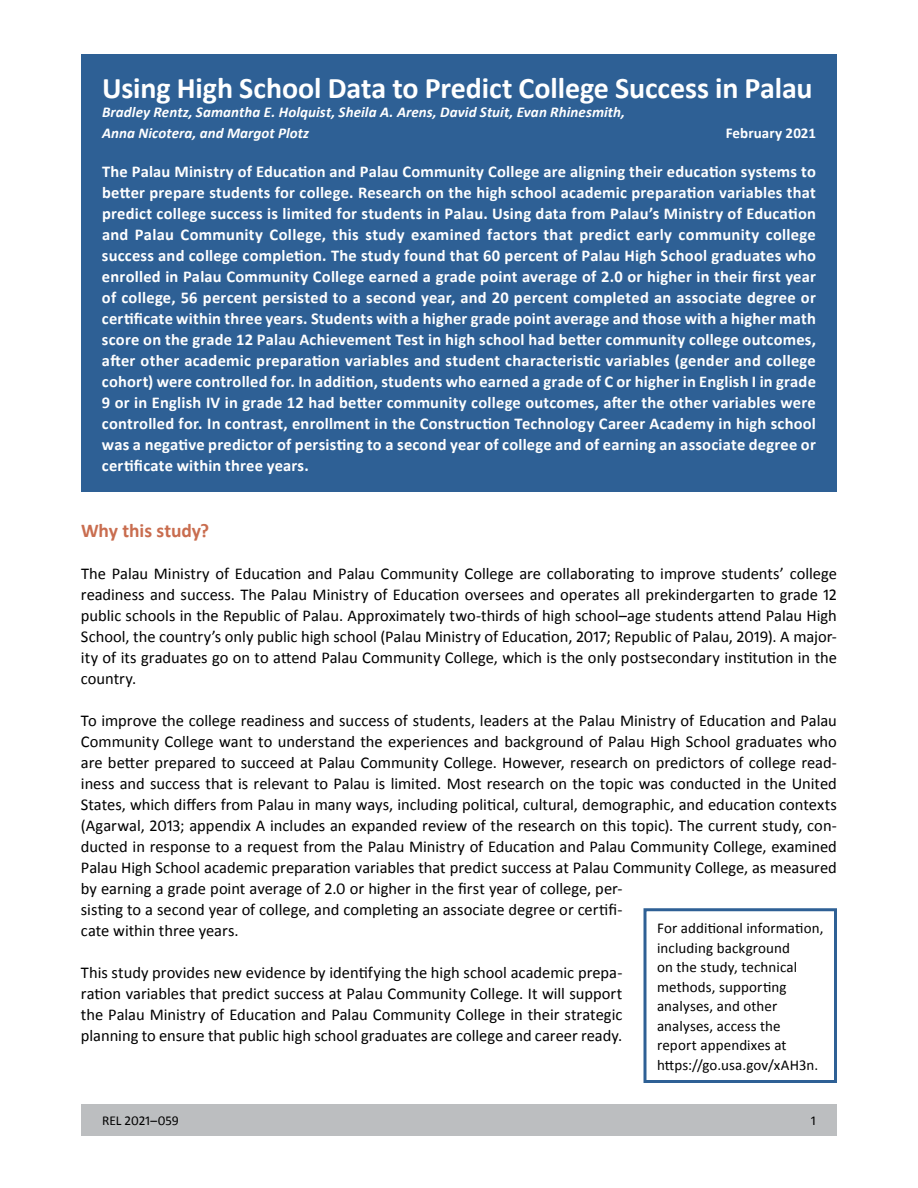
<style>
.page{position:relative;width:918px;height:1188px;background:#fff}
.page>*{position:absolute;margin:0;border:0;box-sizing:border-box;transform-origin:0 0}
.t1{font:700 30px "Calibri";letter-spacing:-.005em;color:#fff}
.t2{font:700 19.5px "Calibri";color:#c96d4f}
.t3{font:16.5px/21px "Calibri";color:#000;text-align:justify}
.t4{font:700 16.5px/21px "Calibri";letter-spacing:.01em;color:#fff;text-align:justify}
.t5{font:15px/19.5px "Calibri";letter-spacing:.01em;color:#000}
.t6{font:italic 700 15px/21px "Calibri";letter-spacing:.005em;color:#fff}
.t7{font:700 15px "Calibri";letter-spacing:.005em;color:#fff}
.t8{font:13.5px "Calibri";letter-spacing:-.005em;color:#000}
</style>
<div class="page">
<div style="left:81px;top:1104px;width:756px;height:32px;background:#bcbec0"></div>
<div style="left:644px;top:908px;width:193px;height:175px;border:3px solid #2e6095"></div>
<div style="left:81px;top:54px;width:756px;height:438px;background:#2e6095"></div>
<p class="t1" style="left:102px;top:68px;width:712px">Using High School Data to Predict College Success in Palau</p>
<p class="t6" style="left:102px;top:102px;width:525px">Bradley Rentz, Samantha E. Holquist, Sheila A. Arens, David Stuit, Evan Rhinesmith,<br>Anna Nicotera, and Margot Plotz</p>
<p class="t7" style="left:726px;top:123px;width:92px">February 2021</p>
<p class="t4" style="left:102px;top:161px;width:716px">The Palau Ministry of Education and Palau Community College are aligning their education systems to better prepare students for college. Research on the high school academic preparation variables that predict college success is limited for students in Palau. Using data from Palau’s Ministry of Education and Palau Community College, this study examined factors that predict early community college success and college completion. The study found that 60 percent of Palau High School graduates who enrolled in Palau Community College earned a grade point average of 2.0 or higher in their first year of college, 56 percent persisted to a second year, and 20 percent completed an associate degree or certificate within three years. Students with a higher grade point average and those with a higher math score on the grade 12 Palau Achievement Test in high school had better community college outcomes, after other academic preparation variables and student characteristic variables (gender and college cohort) were controlled for. In addition, students who earned a grade of C or higher in English I in grade 9 or in English IV in grade 12 had better community college outcomes, after the other variables were controlled for. In contrast, enrollment in the Construction Technology Career Academy in high school was a negative predictor of persisting to a second year of college and of earning an associate degree or certificate within three years.</p>
<h2 class="t2" style="left:81px;top:518px;width:130px">Why this study?</h2>
<p class="t3" style="left:81px;top:563px;width:758px">The Palau Ministry of Education and Palau Community College are collaborating to improve students’ college readiness and success. The Palau Ministry of Education oversees and operates all prekindergarten to grade 12 public schools in the Republic of Palau. Approximately two-thirds of high school–age students attend Palau High School, the country’s only public high school (Palau Ministry of Education, 2017; Republic of Palau, 2019). A major&shy;ity of its graduates go on to attend Palau Community College, which is the only postsecondary institution in the country.</p>
<p class="t3" style="left:81px;top:710px;width:758px;text-align:left">To improve the college readiness and success of students, leaders at the Palau Ministry of Education and Palau Community College want to understand the experiences and background of Palau High School graduates who are better prepared to succeed at Palau Community College. However, research on predictors of college read&shy;iness and success that is relevant to Palau is limited. Most research on the topic was conducted in the United States, which differs from Palau in many ways, including political, cultural, demographic, and education contexts (Agarwal, 2013; appendix A includes an expanded review of the research on this topic). The current study, con&shy;ducted in response to a request from the Palau Ministry of Education and Palau Community College, examined Palau High School academic preparation variables that predict success at Palau Community College, as measured by earning a grade point average of 2.0 or higher in the first year of college, per-<br>sisting to a second year of college, and completing an associate degree or certifi-<br>cate within three years.</p>
<p class="t3" style="left:81px;top:962px;width:543px">This study provides new evidence by identifying the high school academic prepa&shy;ration variables that predict success at Palau Community College. It will support the Palau Ministry of Education and Palau Community College in their strategic planning to ensure that public high school graduates are college and career ready.</p>
<p class="t5" style="left:657px;top:918px;width:168px">For additional information, including background<br>on the study, technical methods, supporting analyses, and other analyses, access the report appendixes at https://go.usa.gov/xAH3n.</p>
<p class="t8" style="left:102px;top:1112px;width:79px">REL 2021–059</p>
<p class="t8" style="left:811px;top:1112px;width:6px">1</p>
</div>
